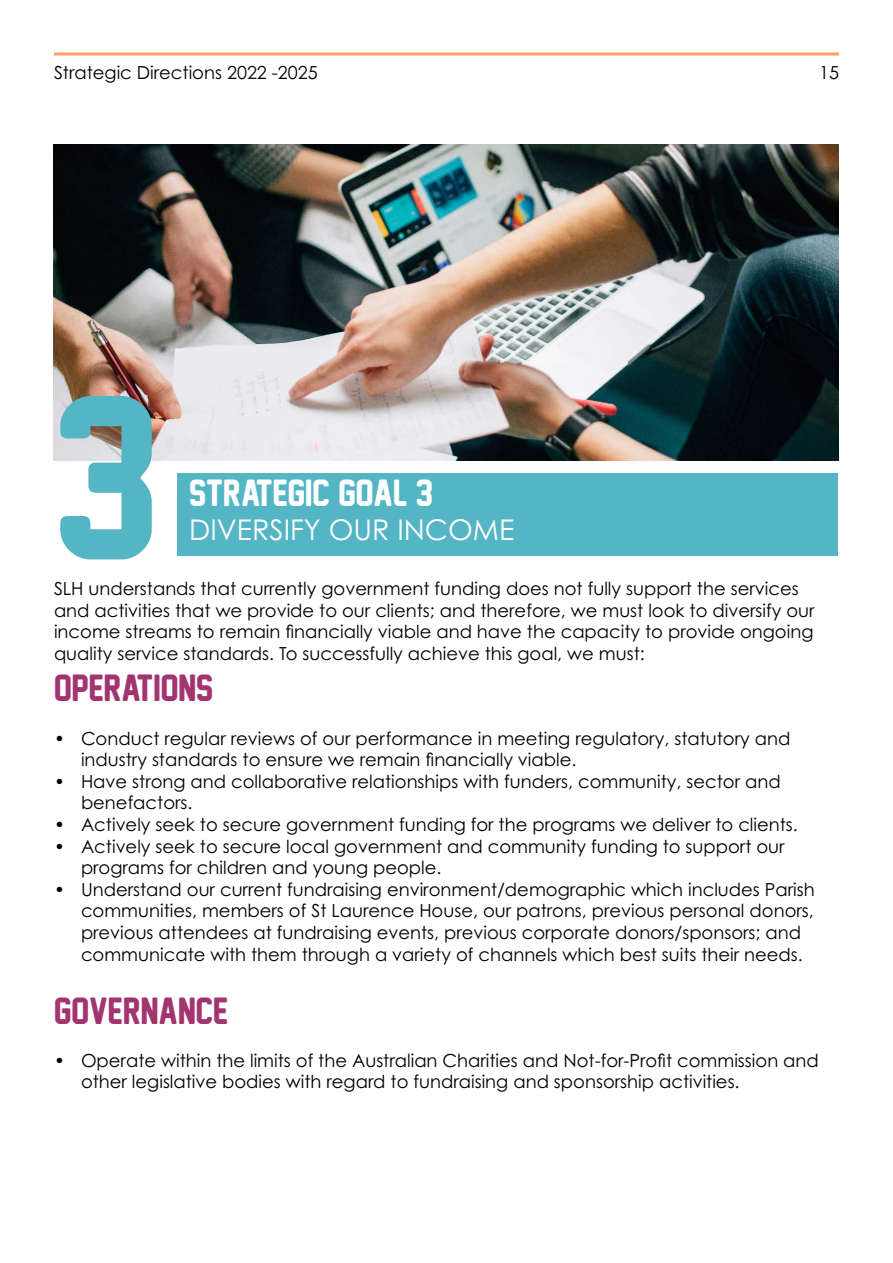
<style>
.page{position:relative;width:893px;height:1263px;background:#fff}
.page>*{position:absolute;margin:0;border:0;box-sizing:border-box;transform-origin:0 0}
.t1{font:213px "New Athletic M54";color:#54b6c4}
.t2{font:34.5px "New Athletic M54";color:#a23570}
.t3{font:34.5px "New Athletic M54";color:#fff}
.t4{font:28.5px "Century Gothic Pro";color:#fff}
.t5{font:18px/21.6px "Century Gothic Pro";color:#000}
</style>
<div class="page">
<hr style="left:54px;top:53px;width:785px;height:3px;background:#f9a260">
<img style="left:53px;top:145px;width:786px;height:315px">
<div style="left:178px;top:473px;width:660px;height:82px;background:#54b6c4"></div>
<p class="t5" style="left:54px;top:62px;width:265px">Strategic Directions 2022 -2025</p>
<p class="t5" style="left:819px;top:62px;width:21px">15</p>
<h1 class="t1" style="left:53px;top:361px;width:108px">3</h1>
<h2 class="t3" style="left:189px;top:474px;width:248px">STRATEGIC GOAL 3-</h2>
<h3 class="t4" style="left:189px;top:513px;width:327px">DIVERSIFY OUR INCOME</h3>
<p class="t5" style="left:54px;top:578px;width:762px">SLH understands that currently government funding does not fully support the services and activities that we provide to our clients; and therefore, we must look to diversify our income streams to remain financially viable and have the capacity to provide ongoing quality service standards. To successfully achieve this goal, we must:</p>
<h2 class="t2" style="left:54px;top:669px;width:163px">OPERATIONS:</h2>
<p class="t5" style="left:81px;top:727px;width:711px;text-indent:-27px">• Conduct regular reviews of our performance in meeting regulatory, statutory and industry standards to ensure we remain financially viable.</p>
<p class="t5" style="left:81px;top:770px;width:701px;text-indent:-27px">• Have strong and collaborative relationships with funders, community, sector and benefactors.</p>
<p class="t5" style="left:54px;top:813px;width:745px">• Actively seek to secure government funding for the programs we deliver to clients.</p>
<p class="t5" style="left:81px;top:835px;width:705px;text-indent:-27px">• Actively seek to secure local government and community funding to support our programs for children and young people.</p>
<p class="t5" style="left:81px;top:878px;width:735px;text-indent:-27px">• Understand our current fundraising environment/demographic which includes Parish communities, members of St Laurence House, our patrons, previous personal donors, previous attendees at fundraising events, previous corporate donors/sponsors; and communicate with them through a variety of channels which best suits their needs.</p>
<h2 class="t2" style="left:54px;top:991px;width:176px">GOVERNANCE</h2>
<p class="t5" style="left:81px;top:1049px;width:739px;text-indent:-27px">• Operate within the limits of the Australian Charities and Not-for-Profit commission and other legislative bodies with regard to fundraising and sponsorship activities.</p>
</div>
